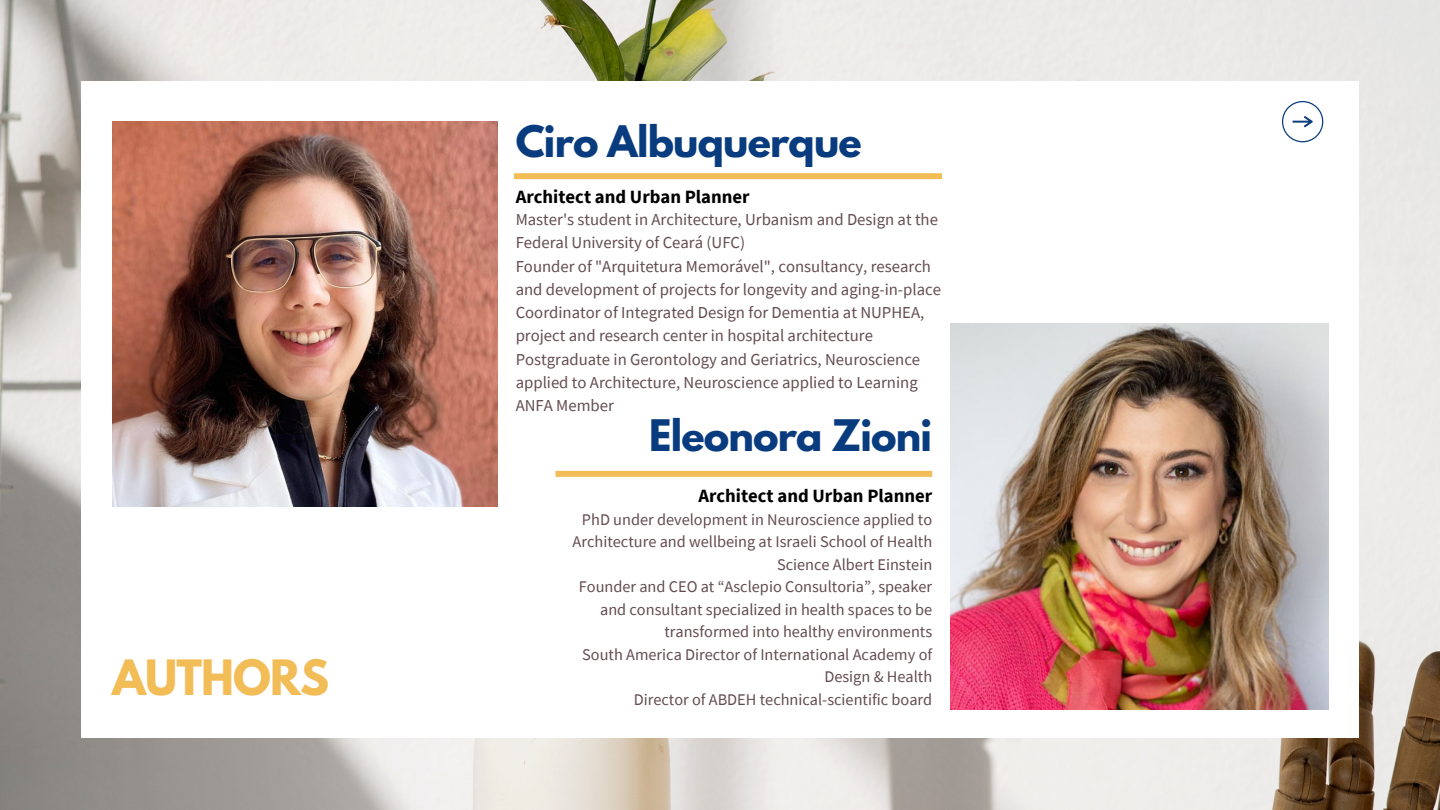
<style>
.page{position:relative;width:1440px;height:810px;background:#fff}
.page>*{position:absolute;margin:0;border:0;box-sizing:border-box;transform-origin:0 0}
.t1{font:700 43.1px "League Spartan";letter-spacing:-.02em;color:#f2bc57}
.t2{font:700 38.5px "League Spartan";letter-spacing:-.02em;color:#093c7e}
.t3{font:700 18.7px "Source Sans Pro";color:#000}
.t4{font:16.7px/23.2px "Source Sans Pro";color:#634c50}
.t5{font:16.3px/22.5px "Source Sans Pro";color:#634c50;text-align:right}
</style>
<div class="page">
<img style="left:0;top:0;width:1440px;height:810px">
<div style="left:81px;top:81px;width:1278px;height:657px;background:#fff"></div>
<div style="left:514px;top:173px;width:428px;height:6px;background:#f2bc57"></div>
<img style="left:112px;top:121px;width:386px;height:386px">
<img style="left:950px;top:324px;width:378px;height:385px">
<div style="left:556px;top:471px;width:376px;height:6px;background:#f2bc57"></div>
<svg style="left:1282px;top:101px;width:41px;height:41px"></svg>
<svg style="left:1293px;top:116px;width:20px;height:11px"></svg>
<h2 class="t1" style="left:112px;top:656px;width:218px">AUTHORS</h2>
<p class="t2" style="left:516px;top:123px;width:348px">Ciro Albuquerque</p>
<p class="t3" style="left:516px;top:184px;width:236px">Architect and Urban Planner</p>
<p class="t4" style="left:516px;top:208px;width:424px">Master's student in Architecture, Urbanism and Design at the<br>Federal University of Ceará (UFC)</p>
<p class="t4" style="left:516px;top:254px;width:427px">Founder of "Arquitetura Memorável", consultancy, research and development of projects for longevity and aging-in-place</p>
<p class="t4" style="left:516px;top:301px;width:410px">Coordinator of Integrated Design for Dementia at NUPHEA, project and research center in hospital architecture</p>
<p class="t4" style="left:516px;top:347px;width:406px">Postgraduate in Gerontology and Geriatrics, Neuroscience applied to Architecture, Neuroscience applied to Learning</p>
<p class="t4" style="left:516px;top:394px;width:100px">ANFA Member</p>
<p class="t2" style="left:649px;top:416px;width:285px">Eleonora Zioni</p>
<p class="t3" style="left:698px;top:484px;width:235px">Architect and Urban Planner</p>
<h2 class="t5" style="left:573px;top:508px;width:361px">PhD under development in Neuroscience applied to<br>Architecture and wellbeing at Israeli School of Health<br>Science Albert Einstein</h2>
<p class="t5" style="left:579px;top:575px;width:355px">Founder and CEO at “Asclepio Consultoria”, speaker and consultant specialized in health spaces to be transformed into healthy environments</p>
<p class="t5" style="left:582px;top:643px;width:352px">South America Director of International Academy of<br>Design &amp; Health</p>
<p class="t5" style="left:634px;top:688px;width:300px">Director of ABDEH technical-scientific board</p>
</div>
